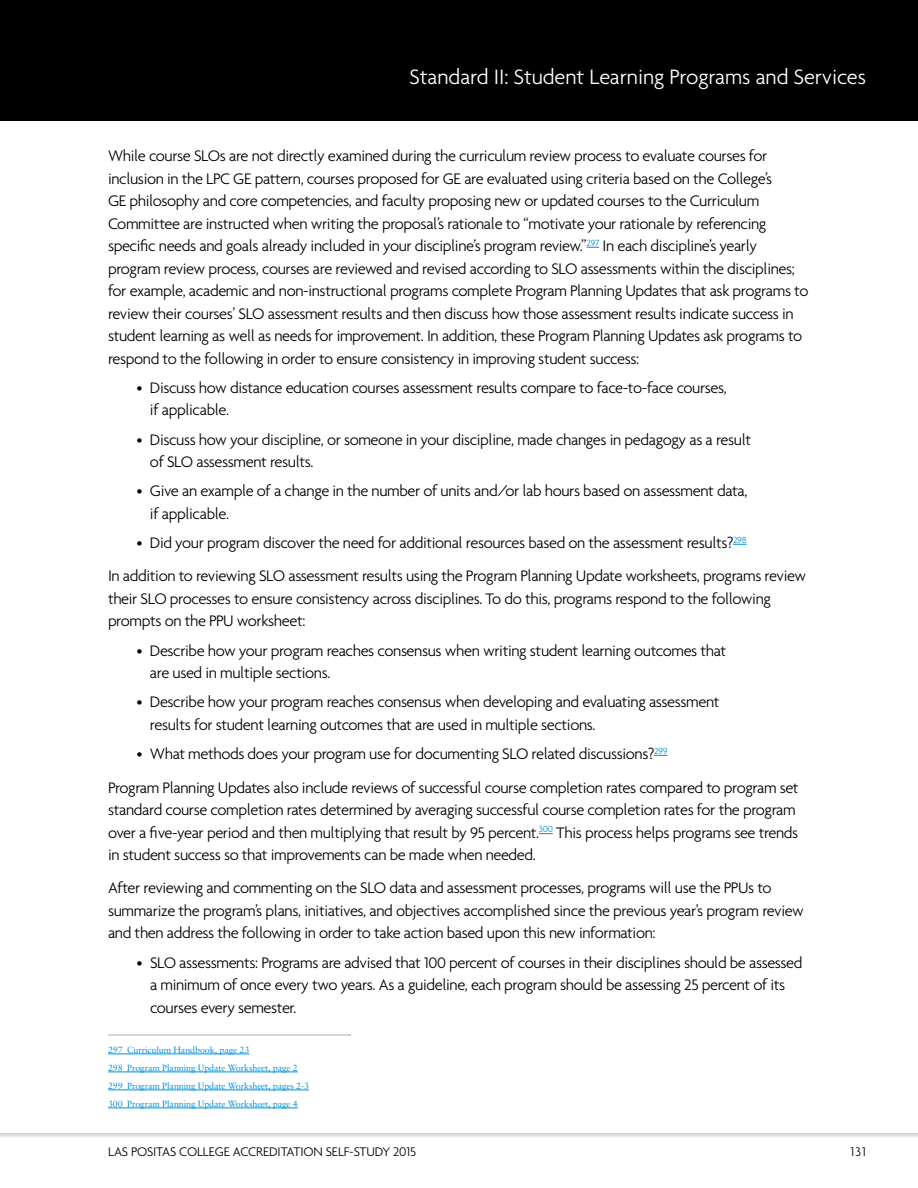
<style>
.page{position:relative;width:918px;height:1188px;background:#fff}
.page>*{position:absolute;margin:0;border:0;box-sizing:border-box;transform-origin:0 0}
.t1{font:300 22.5px "Agenda";letter-spacing:-.005em;color:#fff}
.t2{font:300 16.5px/22.5px "Agenda";letter-spacing:-.025em;color:#000}
.t3{font:300 13.5px "Agenda";letter-spacing:-.01em;color:#000}
.t4{font:9px/18px "Sabon";letter-spacing:-.01em;color:#008fd5}
</style>
<div class="page">
<div style="left:0;top:0;width:918px;height:122px;background:#000"></div>
<svg style="left:0;top:1133px;width:918px;height:4px;background:#dddedf"></svg>
<svg style="left:586px;top:247px;width:13px;height:1px"></svg>
<svg style="left:733px;top:544px;width:14px;height:1px"></svg>
<svg style="left:654px;top:755px;width:13px;height:1px"></svg>
<svg style="left:539px;top:833px;width:14px;height:1px"></svg>
<hr style="left:108px;top:1035px;width:243px;height:1px;background:#abadb0">
<hr style="left:108px;top:1054px;width:141px;height:1px;background:#008fd5">
<hr style="left:108px;top:1072px;width:190px;height:1px;background:#008fd5">
<hr style="left:108px;top:1090px;width:201px;height:1px;background:#008fd5">
<hr style="left:108px;top:1108px;width:190px;height:1px;background:#008fd5">
<h1 class="t1" style="left:410px;top:63px;width:458px">Standard II: Student Learning Programs and Services</h1>
<p class="t2" style="left:108px;top:144px;width:702px">While course SLOs are not directly examined during the curriculum review process to evaluate courses for inclusion in the LPC GE pattern, courses proposed for GE are evaluated using criteria based on the College’s<br>GE philosophy and core competencies, and faculty proposing new or updated courses to the Curriculum Committee are instructed when writing the proposal’s rationale to “motivate your rationale by referencing specific needs and goals already included in your discipline’s program review.”<sup>297</sup> In each discipline’s yearly program review process, courses are reviewed and revised according to SLO assessments within the disciplines; for example, academic and non-instructional programs complete Program Planning Updates that ask programs to review their courses’ SLO assessment results and then discuss how those assessment results indicate success in student learning as well as needs for improvement. In addition, these Program Planning Updates ask programs to respond to the following in order to ensure consistency in improving student success:</p>
<p class="t2" style="left:150px;top:376px;width:579px;text-indent:-13px">• Discuss how distance education courses assessment results compare to face-to-face courses, if applicable.</p>
<p class="t2" style="left:150px;top:428px;width:603px;text-indent:-13px">• Discuss how your discipline, or someone in your discipline, made changes in pedagogy as a result of SLO assessment results.</p>
<p class="t2" style="left:150px;top:480px;width:599px;text-indent:-13px">• Give an example of a change in the number of units and/or lab hours based on assessment data, if applicable.</p>
<p class="t2" style="left:108px;top:526px;width:700px;line-height:33.3px;text-indent:28px">• Did your program discover the need for additional resources based on the assessment results?<sup>298<br></sup>In addition to reviewing SLO assessment results using the Program Planning Update worksheets, programs review</p>
<p class="t2" style="left:108px;top:587px;width:665px">their SLO processes to ensure consistency across disciplines. To do this, programs respond to the following prompts on the PPU worksheet:</p>
<p class="t2" style="left:150px;top:639px;width:578px;text-indent:-13px">• Describe how your program reaches consensus when writing student learning outcomes that are used in multiple sections.</p>
<p class="t2" style="left:150px;top:691px;width:571px;text-indent:-13px">• Describe how your program reaches consensus when developing and evaluating assessment results for student learning outcomes that are used in multiple sections.</p>
<p class="t2" style="left:108px;top:737px;width:692px;line-height:33.3px;text-indent:28px">• What methods does your program use for documenting SLO related discussions?<sup>299<br></sup>Program Planning Updates also include reviews of successful course completion rates compared to program set</p>
<p class="t2" style="left:108px;top:798px;width:692px">standard course completion rates determined by averaging successful course completion rates for the program over a five-year period and then multiplying that result by 95 percent.<sup>300</sup> This process helps programs see trends in student success so that improvements can be made when needed.</p>
<p class="t2" style="left:108px;top:876px;width:697px">After reviewing and commenting on the SLO data and assessment processes, programs will use the PPUs to summarize the program’s plans, initiatives, and objectives accomplished since the previous year’s program review and then address the following in order to take action based upon this new information:</p>
<p class="t2" style="left:150px;top:951px;width:654px;text-indent:-13px">• SLO assessments: Programs are advised that 100 percent of courses in their disciplines should be assessed a minimum of once every two years. As a guideline, each program should be assessing 25 percent of its courses every semester.</p>
<p class="t4" style="left:108px;top:1041px;width:203px">297 Curriculum Handbook, page 23<br>298 Program Planning Update Worksheet, page 2<br>299 Program Planning Update Worksheet, pages 2-3<br>300 Program Planning Update Worksheet, page 4</p>
<p class="t3" style="left:108px;top:1144px;width:310px">LAS POSITAS COLLEGE ACCREDITATION SELF-STUDY 2015</p>
<p class="t3" style="left:851px;top:1144px;width:17px">131</p>
</div>
